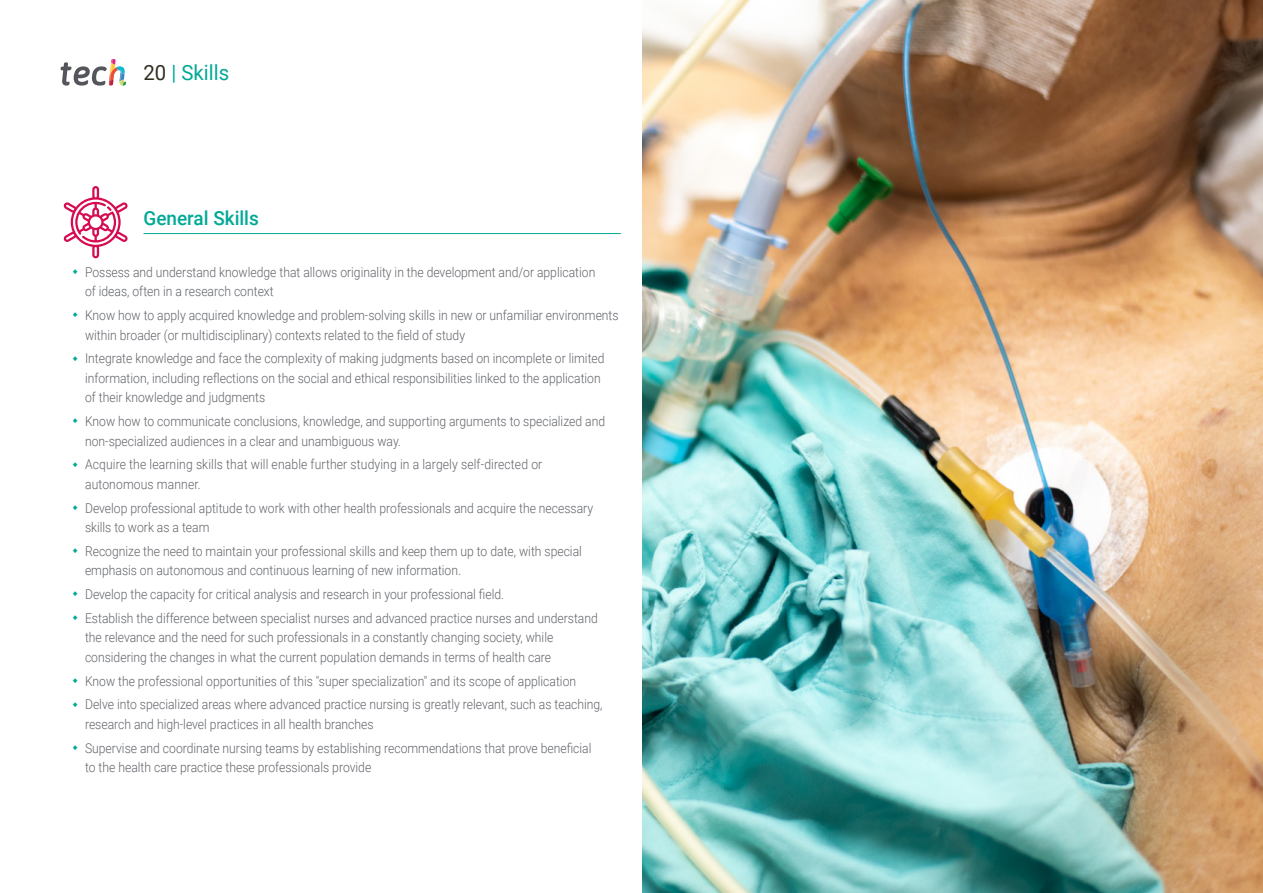
<style>
.page{position:relative;width:1263px;height:893px;background:#fff}
.page>*{position:absolute;margin:0;border:0;box-sizing:border-box;transform-origin:0 0}
.t1{font:21px "Roboto";color:#00a996}
.t2{font:500 19.5px "Roboto";color:#00a996}
.t3{font:300 13.5px/19.5px "Roboto";color:#61646a;scale:.9 1}
.s1{color:#312e20}
</style>
<div class="page">
<hr style="left:144px;top:233px;width:477px;height:1px;background:#00a996">
<svg style="left:63px;top:186px;width:65px;height:72px"></svg>
<svg style="left:61px;top:59px;width:65px;height:27px"></svg>
<img style="left:642px;top:0;width:621px;height:893px">
<h1 class="t1" style="left:144px;top:57px;width:87px"><span class="s1">20</span> | Skills</h1>
<h2 class="t2" style="left:144px;top:205px;width:117px">General Skills</h2>
<p class="t3" style="left:85px;top:262px;width:568px">Possess and understand knowledge that allows originality in the development and/or application of ideas, often in a research context</p>
<p class="t3" style="left:85px;top:305px;width:594px">Know how to apply acquired knowledge and problem-solving skills in new or unfamiliar environments within broader (or multidisciplinary) contexts related to the field of study</p>
<p class="t3" style="left:85px;top:348px;width:579px">Integrate knowledge and face the complexity of making judgments based on incomplete or limited information, including reflections on the social and ethical responsibilities linked to the application of their knowledge and judgments</p>
<p class="t3" style="left:85px;top:411px;width:579px">Know how to communicate conclusions, knowledge, and supporting arguments to specialized and non-specialized audiences in a clear and unambiguous way.</p>
<p class="t3" style="left:85px;top:454px;width:510px">Acquire the learning skills that will enable further studying in a largely self-directed or autonomous manner.</p>
<p class="t3" style="left:85px;top:498px;width:566px">Develop professional aptitude to work with other health professionals and acquire the necessary skills to work as a team</p>
<p class="t3" style="left:85px;top:541px;width:554px">Recognize the need to maintain your professional skills and keep them up to date, with special emphasis on autonomous and continuous learning of new information.</p>
<p class="t3" style="left:85px;top:582px;width:571px;line-height:23.7px">Develop the capacity for critical analysis and research in your professional field.<br>Establish the difference between specialist nurses and advanced practice nurses and understand</p>
<p class="t3" style="left:85px;top:627px;width:522px">the relevance and the need for such professionals in a constantly changing society, while considering the changes in what the current population demands in terms of health care</p>
<p class="t3" style="left:85px;top:668px;width:576px;line-height:23.7px">Know the professional opportunities of this "super specialization" and its scope of application<br>Delve into specialized areas where advanced practice nursing is greatly relevant, such as teaching,</p>
<p class="t3" style="left:85px;top:712px;width:564px;line-height:23.7px">research and high-level practices in all health branches<br>Supervise and coordinate nursing teams by establishing recommendations that prove beneficial</p>
<p class="t3" style="left:85px;top:757px;width:320px">to the health care practice these professionals provide</p>
</div>
